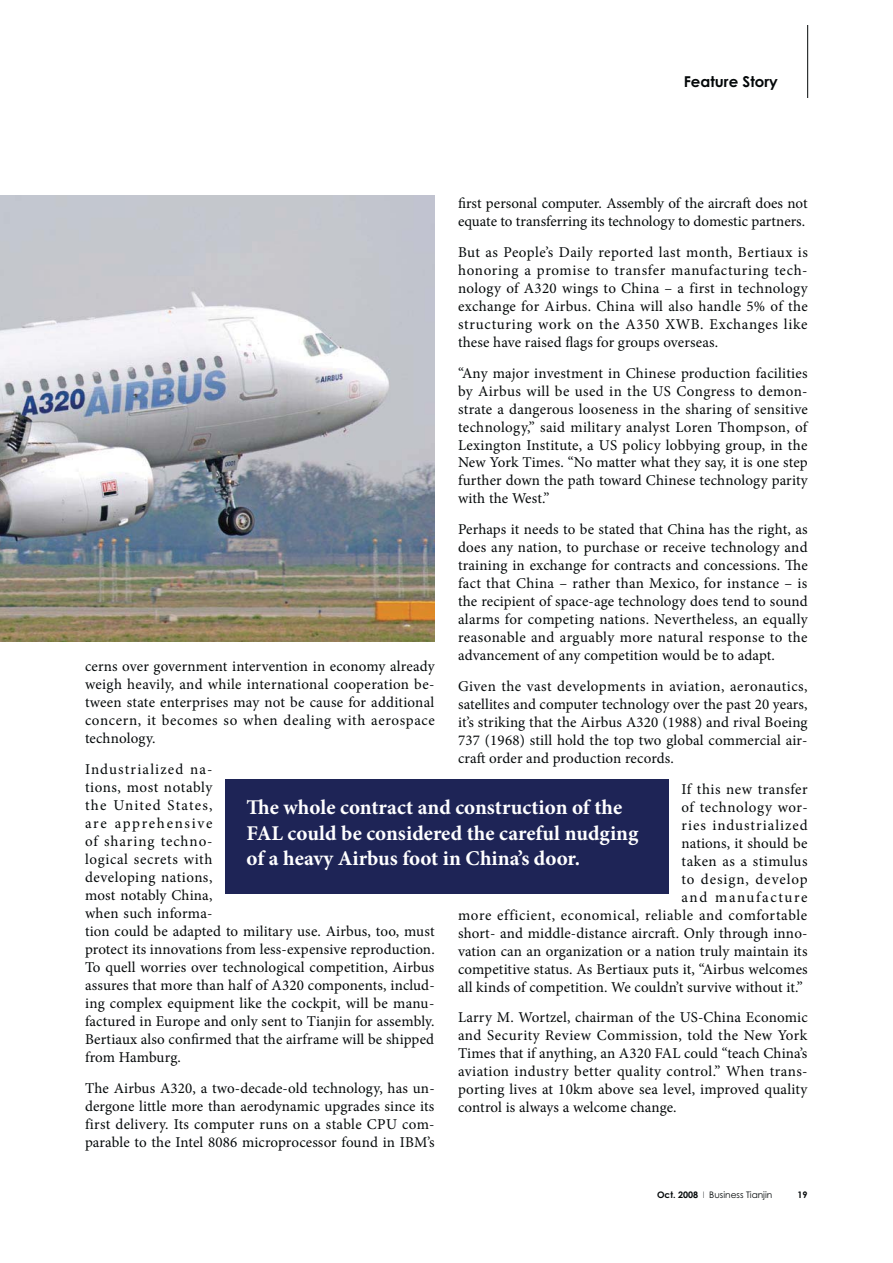
<style>
.page{position:relative;width:893px;height:1263px;background:#fff}
.page>*{position:absolute;margin:0;border:0;box-sizing:border-box;transform-origin:0 0}
.t1{font:700 21px/25.2px "Minion Pro";color:#fff}
.t2{font:15px/18px "Minion Pro";letter-spacing:.01em;color:#040809;text-align:justify}
.t3{font:15px "Minion Pro";letter-spacing:.035em;color:#040809}
.t4{font:15px "Minion Pro";letter-spacing:.04em;color:#040809}
.t5{font:15px "Minion Pro";letter-spacing:.065em;color:#040809}
.t6{font:15px "Minion Pro";letter-spacing:.06em;color:#040809}
.t7{font:15px "Minion Pro";letter-spacing:.105em;color:#040809}
.t8{font:700 15px "Century Gothic";color:#040809}
.t9{font:9px "Century Gothic";color:#040809;scale:.5 1}
.t10{font:700 9px "Century Gothic";color:#040809}
.s1{font-weight:700}
</style>
<div class="page">
<hr style="left:807px;top:26px;width:1px;height:72px;background:#040809">
<div style="left:225px;top:779px;width:444px;height:115px;background:#1e2456"></div>
<img style="left:0;top:196px;width:434px;height:446px">
<p class="t8" style="left:684px;top:76px;width:96px">Feature Story</p>
<p class="t2" style="left:458px;top:196px;width:351px">first personal computer. Assembly of the aircraft does not equate to transferring its technology to domestic partners.</p>
<p class="t2" style="left:458px;top:244px;width:351px">But as People’s Daily reported last month, Bertiaux is honoring a promise to transfer manufacturing tech&shy;nology of A320 wings to China – a first in technology exchange for Airbus. China will also handle 5% of the structuring work on the A350 XWB. Exchanges like these have raised flags for groups overseas.</p>
<p class="t2" style="left:458px;top:365px;width:351px">“Any major investment in Chinese production facilities by Airbus will be used in the US Congress to demon&shy;strate a dangerous looseness in the sharing of sensitive technology,” said military analyst Loren Thompson, of Lexington Institute, a US policy lobbying group, in the New York Times. “No matter what they say, it is one step further down the path toward Chinese technology parity with the West.”</p>
<p class="t2" style="left:458px;top:522px;width:351px">Perhaps it needs to be stated that China has the right, as does any nation, to purchase or receive technology and training in exchange for contracts and concessions. The fact that China – rather than Mexico, for instance – is the recipient of space-age technology does tend to sound alarms for competing nations. Nevertheless, an equally reasonable and arguably more natural response to the advancement of any competition would be to adapt.</p>
<p class="t2" style="left:458px;top:678px;width:351px">Given the vast developments in aviation, aeronautics, satellites and computer technology over the past 20 years, it’s striking that the Airbus A320 (1988) and rival Boeing 737 (1968) still hold the top two global commercial air&shy;craft order and production records.</p>
<p class="t3" style="left:681px;top:783px;width:128px">If this new transfer</p>
<p class="t3" style="left:681px;top:801px;width:128px">of technology wor-</p>
<p class="t5" style="left:681px;top:819px;width:128px">ries industrialized</p>
<p class="t2" style="left:681px;top:835px;width:128px">nations, it should be</p>
<p class="t3" style="left:681px;top:855px;width:128px">taken as a stimulus</p>
<p class="t6" style="left:681px;top:873px;width:128px">to design, develop</p>
<p class="t7" style="left:681px;top:891px;width:128px">and manufacture</p>
<p class="t4" style="left:458px;top:909px;width:351px">more efficient, economical, reliable and comfortable</p>
<p class="t2" style="left:458px;top:925px;width:351px">short- and middle-distance aircraft. Only through inno-</p>
<p class="t2" style="left:458px;top:943px;width:351px">vation can an organization or a nation truly maintain its</p>
<p class="t2" style="left:458px;top:961px;width:351px">competitive status. As Bertiaux puts it, “Airbus welcomes</p>
<p class="t2" style="left:458px;top:979px;width:346px">all kinds of competition. We couldn’t survive without it.”</p>
<p class="t2" style="left:458px;top:1010px;width:351px">Larry M. Wortzel, chairman of the US-China Economic and Security Review Commission, told the New York Times that if anything, an A320 FAL could “teach China’s aviation industry better quality control.” When trans&shy;porting lives at 10km above sea level, improved quality control is always a welcome change.</p>
<p class="t2" style="left:85px;top:659px;width:351px">cerns over government intervention in economy already weigh heavily, and while international cooperation be&shy;tween state enterprises may not be cause for additional concern, it becomes so when dealing with aerospace technology.</p>
<p class="t2" style="left:85px;top:762px;width:351px;text-align:left">Industrialized na-<br>tions, most notably<br>the United States,<br>are apprehensive<br>of sharing techno-<br>logical secrets with<br>developing nations,<br>most notably China,<br>when such informa-<br>tion could be adapted to military use. Airbus, too, must protect its innovations from less-expensive reproduction.<br>To quell worries over technological competition, Airbus assures that more than half of A320 components, includ&shy;ing complex equipment like the cockpit, will be manu&shy;factured in Europe and only sent to Tianjin for assembly.<br>Bertiaux also confirmed that the airframe will be shipped from Hamburg.</p>
<p class="t2" style="left:85px;top:1080px;width:351px">The Airbus A320, a two-decade-old technology, has un&shy;dergone little more than aerodynamic upgrades since its first delivery. Its computer runs on a stable CPU com&shy;parable to the Intel 8086 microprocessor found in IBM’s</p>
<h1 class="t1" style="left:247px;top:797px;width:393px">The whole contract and construction of the<br>FAL could be considered the careful nudging of a heavy Airbus foot in China’s door.</h1>
<p class="t9" style="left:657px;top:1189px;width:232px"><span class="s1">Oct. 2008</span> I Business Tianjin</p>
<p class="t10" style="left:797px;top:1191px;width:12px">19</p>
</div>
